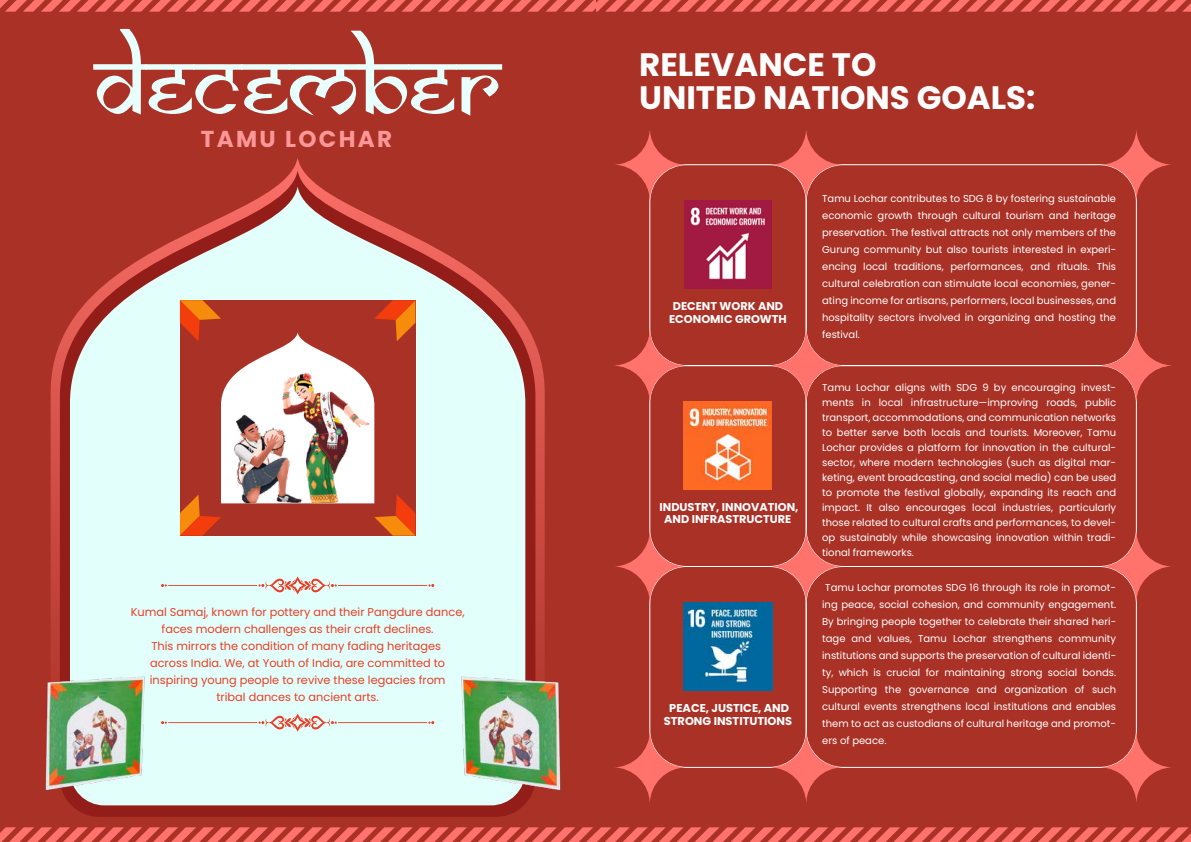
<style>
.page{position:relative;width:1191px;height:842px;background:#fff}
.page>*{position:absolute;margin:0;border:0;box-sizing:border-box;transform-origin:0 0}
.t1{font:93.9px "Samarkan Normal";color:#e9fffd}
.t2{font:700 32.4px/33px "Poppins";color:#fff}
.t3{font:700 23px "Poppins";letter-spacing:.1em;color:#fc9797}
.t4{font:700 11.4px/12.3px "Poppins";color:#fff;text-align:center}
.t5{font:11.3px/17px "Poppins";color:#e83e25;text-align:center}
.t6{font:700 11.3px/12.2px "Poppins";color:#fff;text-align:center}
.t7{font:10px/17px "Poppins";color:#fff;text-align:justify}
</style>
<div class="page">
<div style="left:596px;top:0;width:595px;height:842px;background:#aa3126"></div>
<div style="left:650px;top:164px;width:156px;height:202px;border:1px solid #fff;border-radius:37px"></div>
<div style="left:650px;top:365px;width:156px;height:202px;border:1px solid #fff;border-radius:37px"></div>
<div style="left:650px;top:566px;width:156px;height:202px;border:1px solid #fff;border-radius:37px"></div>
<div style="left:806px;top:566px;width:331px;height:202px;border:1px solid #fff;border-radius:37px"></div>
<svg style="left:769px;top:530px;width:74px;height:73px"></svg>
<svg style="left:769px;top:329px;width:74px;height:73px"></svg>
<svg style="left:769px;top:731px;width:74px;height:73px"></svg>
<svg style="left:769px;top:128px;width:74px;height:73px"></svg>
<svg style="left:1099px;top:530px;width:74px;height:73px"></svg>
<svg style="left:1099px;top:329px;width:74px;height:73px"></svg>
<svg style="left:1099px;top:731px;width:74px;height:73px"></svg>
<svg style="left:1099px;top:128px;width:74px;height:73px"></svg>
<svg style="left:613px;top:530px;width:74px;height:73px"></svg>
<svg style="left:613px;top:329px;width:74px;height:73px"></svg>
<svg style="left:613px;top:731px;width:74px;height:73px"></svg>
<svg style="left:613px;top:128px;width:74px;height:73px"></svg>
<img style="left:684px;top:201px;width:88px;height:87px">
<img style="left:684px;top:402px;width:88px;height:87px">
<img style="left:684px;top:602px;width:88px;height:88px">
<div style="left:0;top:0;width:595px;height:842px;background:#aa3126"></div>
<svg style="left:51px;top:158px;width:494px;height:470px"></svg>
<svg style="left:60px;top:171px;width:475px;height:646px"></svg>
<svg style="left:70px;top:187px;width:455px;height:618px;background:#d9d7d3"></svg>
<svg style="left:0;top:0;width:1191px;height:12px"></svg>
<svg style="left:0;top:827px;width:1191px;height:15px"></svg>
<hr style="left:338px;top:585px;width:89px;height:1px;background:#e83e25">
<svg style="left:428px;top:584px;width:6px;height:3px"></svg>
<hr style="left:168px;top:585px;width:89px;height:1px;background:#e83e25">
<svg style="left:161px;top:584px;width:6px;height:3px"></svg>
<svg style="left:258px;top:576px;width:79px;height:18px"></svg>
<hr style="left:338px;top:722px;width:89px;height:1px;background:#e83e25">
<svg style="left:428px;top:721px;width:6px;height:3px"></svg>
<hr style="left:168px;top:722px;width:89px;height:1px;background:#e83e25">
<svg style="left:161px;top:721px;width:6px;height:3px"></svg>
<svg style="left:258px;top:713px;width:79px;height:19px;background:#e3d2ca"></svg>
<svg style="left:180px;top:300px;width:235px;height:236px"></svg>
<img style="left:45px;top:628px;width:116px;height:189px">
<img style="left:445px;top:628px;width:116px;height:189px">
<h1 class="t1" style="left:94px;top:29px;width:409px">December</h1>
<h3 class="t3" style="left:201px;top:125px;width:193px">TAMU LOCHAR</h3>
<p class="t5" style="left:131px;top:604px;width:335px">Kumal Samaj, known for pottery and their Pangdure dance, faces modern challenges as their craft declines.<br>This mirrors the condition of many fading heritages<br>across India. We, at Youth of India, are committed to inspiring young people to revive these legacies from<br>tribal dances to ancient arts.</p>
<h2 class="t2" style="left:639px;top:48px;width:398px">RELEVANCE TO<br>UNITED NATIONS GOALS:</h2>
<p class="t6" style="left:669px;top:300px;width:119px">DECENT WORK AND<br>ECONOMIC GROWTH</p>
<p class="t6" style="left:659px;top:501px;width:140px">INDUSTRY, INNOVATION,<br>AND INFRASTRUCTURE</p>
<p class="t4" style="left:664px;top:702px;width:130px">PEACE, JUSTICE, AND<br>STRONG INSTITUTIONS</p>
<p class="t7" style="left:822px;top:190px;width:295px">Tamu Lochar contributes to SDG 8 by fostering sustainable economic growth through cultural tourism and heritage preservation. The festival attracts not only members of the Gurung community but also tourists interested in experi&shy;encing local traditions, performances, and rituals. This cultural celebration can stimulate local economies, gener&shy;ating income for artisans, performers, local businesses, and hospitality sectors involved in organizing and hosting the festival.</p>
<p class="t7" style="left:822px;top:380px;width:295px;line-height:15px">Tamu Lochar aligns with SDG 9 by encouraging invest&shy;ments in local infrastructure—improving roads, public transport, accommodations, and communication networks to better serve both locals and tourists. Moreover, Tamu Lochar provides a platform for innovation in the cultural&shy;sector, where modern technologies (such as digital mar&shy;keting, event broadcasting, and social media) can be used to promote the festival globally, expanding its reach and impact. It also encourages local industries, particularly those related to cultural crafts and performances, to devel&shy;op sustainably while showcasing innovation within tradi&shy;tional frameworks.</p>
<p class="t7" style="left:822px;top:579px;width:295px;text-indent:3px">Tamu Lochar promotes SDG 16 through its role in promot&shy;ing peace, social cohesion, and community engagement.<br>By bringing people together to celebrate their shared heri&shy;tage and values, Tamu Lochar strengthens community institutions and supports the preservation of cultural identi&shy;ty, which is crucial for maintaining strong social bonds.<br>Supporting the governance and organization of such cultural events strengthens local institutions and enables them to act as custodians of cultural heritage and promot&shy;ers of peace.</p>
</div>
